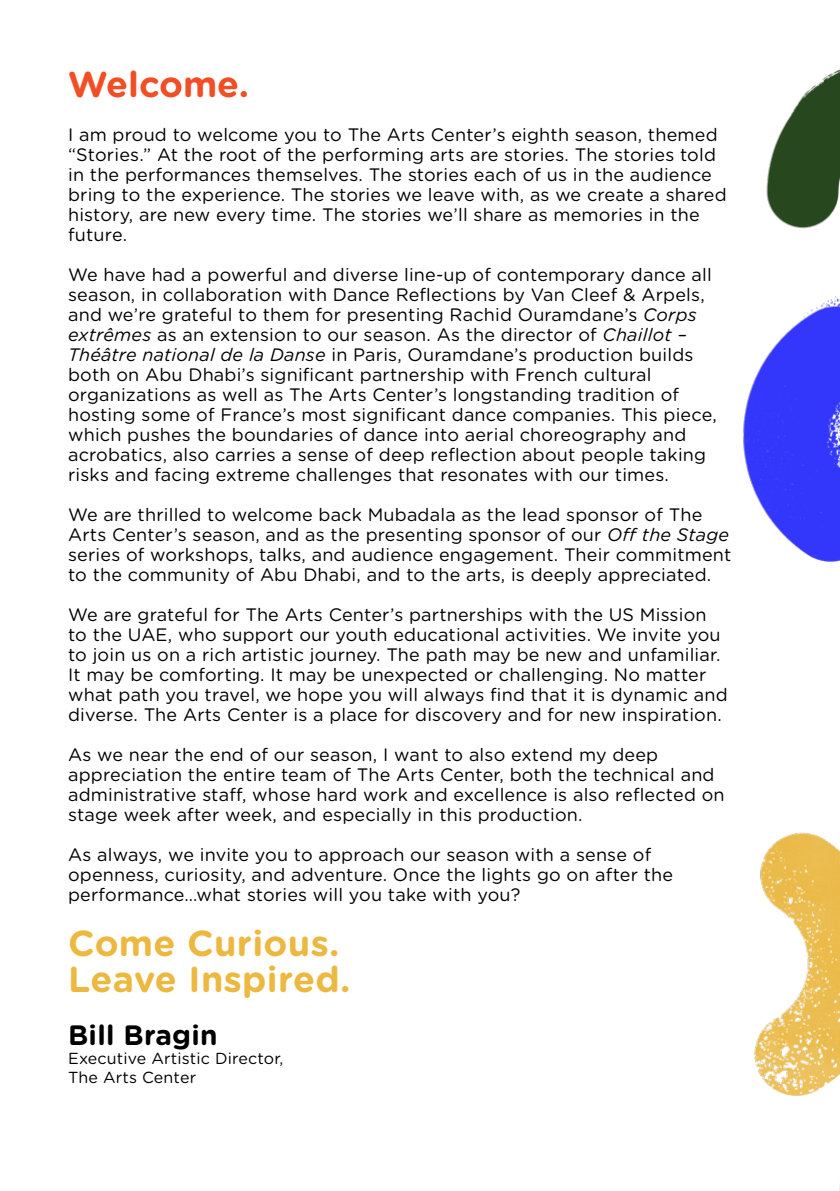
<style>
.page{position:relative;width:840px;height:1191px;background:#fff}
.page>*{position:absolute;margin:0;border:0;box-sizing:border-box;transform-origin:0 0}
.t1{font:700 36px/36px "Gotham Rounded";letter-spacing:.01em;color:#edb840}
.t2{font:700 36px "Gotham Rounded";color:#f24d24}
.t3{font:700 28px "Gotham Rounded";letter-spacing:.01em;color:#000}
.t4{font:18px/20px "Gotham Rounded";letter-spacing:.01em;color:#000}
.t5{font:16px/19.2px "Gotham Rounded";letter-spacing:.01em;color:#000}
.s1{font-style:italic}
</style>
<div class="page">
<img style="left:743px;top:70px;width:96px;height:1026px">
<h1 class="t2" style="left:68px;top:58px;width:182px">Welcome.</h1>
<p class="t4" style="left:68px;top:123px;width:659px">I am proud to welcome you to The Arts Center’s eighth season, themed “Stories.” At the root of the performing arts are stories. The stories told in the performances themselves. The stories each of us in the audience bring to the experience. The stories we leave with, as we create a shared history, are new every time. The stories we’ll share as memories in the future.</p>
<p class="t4" style="left:68px;top:263px;width:649px">We have had a powerful and diverse line-up of contemporary dance all season, in collaboration with Dance Reflections by Van Cleef &amp; Arpels, and we’re grateful to them for presenting Rachid Ouramdane’s <span class="s1">Corps extrêmes</span> as an extension to our season. As the director of <span class="s1">Chaillot – Théâtre national de la Danse</span> in Paris, Ouramdane’s production builds both on Abu Dhabi’s significant partnership with French cultural organizations as well as The Arts Center’s longstanding tradition of hosting some of France’s most significant dance companies. This piece, which pushes the boundaries of dance into aerial choreography and acrobatics, also carries a sense of deep reflection about people taking risks and facing extreme challenges that resonates with our times.</p>
<p class="t4" style="left:68px;top:503px;width:664px">We are thrilled to welcome back Mubadala as the lead sponsor of The Arts Center’s season, and as the presenting sponsor of our <span class="s1">Off the Stage </span>series of workshops, talks, and audience engagement. Their commitment to the community of Abu Dhabi, and to the arts, is deeply appreciated.</p>
<p class="t4" style="left:68px;top:603px;width:660px">We are grateful for The Arts Center’s partnerships with the US Mission to the UAE, who support our youth educational activities. We invite you to join us on a rich artistic journey. The path may be new and unfamiliar.<br>It may be comforting. It may be unexpected or challenging. No matter what path you travel, we hope you will always find that it is dynamic and diverse. The Arts Center is a place for discovery and for new inspiration.</p>
<p class="t4" style="left:68px;top:743px;width:657px">As we near the end of our season, I want to also extend my deep appreciation the entire team of The Arts Center, both the technical and administrative staff, whose hard work and excellence is also reflected on stage week after week, and especially in this production.</p>
<p class="t4" style="left:68px;top:843px;width:606px">As always, we invite you to approach our season with a sense of openness, curiosity, and adventure. Once the lights go on after the performance…what stories will you take with you?</p>
<h1 class="t1" style="left:68px;top:923px;width:284px">Come Curious.<br>Leave Inspired.</h1>
<h2 class="t3" style="left:68px;top:1014px;width:151px">Bill Bragin</h2>
<p class="t5" style="left:68px;top:1048px;width:217px">Executive Artistic Director,<br>The Arts Center</p>
</div>
